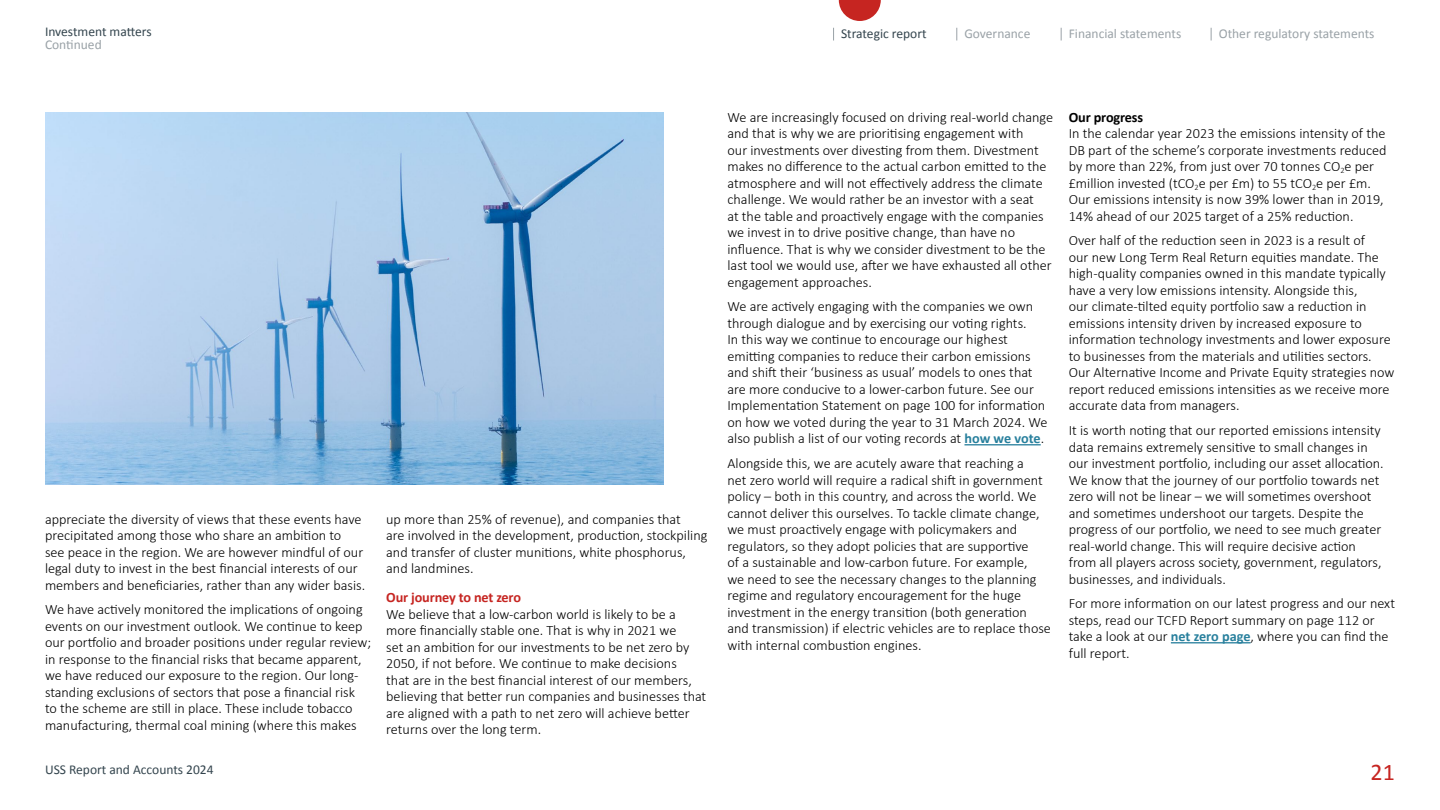
<style>
.page{position:relative;width:1440px;height:810px;background:#fff}
.page>*{position:absolute;margin:0;border:0;box-sizing:border-box;transform-origin:0 0}
.t1{font:24px "Calibri";color:#c62521}
.t2{font:300 14.25px/16.5px "Calibri";color:#000}
.t3{font:700 14.25px "Calibri";letter-spacing:-.01em;color:#c62521}
.t4{font:700 14.25px "Calibri";letter-spacing:-.01em;color:#000}
.t5{font:13.5px "Calibri";color:#9aa2a7}
.t6{font:13.5px "Calibri";color:#34454e}
.s1{font-weight:700;color:#28809d}
</style>
<div class="page">
<img style="left:45px;top:112px;width:618px;height:372px">
<svg style="left:833px;top:28px;width:1px;height:12px"></svg>
<svg style="left:957px;top:28px;width:1px;height:12px"></svg>
<svg style="left:1061px;top:28px;width:1px;height:12px"></svg>
<svg style="left:1211px;top:28px;width:1px;height:12px"></svg>
<svg style="left:839px;top:0;width:42px;height:21px"></svg>
<hr style="left:964px;top:444px;width:77px;height:1px;background:#28809d">
<hr style="left:1171px;top:642px;width:80px;height:1px;background:#28809d">
<p class="t6" style="left:45px;top:23px;width:108px">Investment matters</p>
<p class="t6" style="left:841px;top:25px;width:87px">Strategic report</p>
<p class="t5" style="left:964px;top:25px;width:68px">Governance</p>
<p class="t5" style="left:1069px;top:25px;width:114px">Financial statements</p>
<p class="t5" style="left:1219px;top:25px;width:157px">Other regulatory statements</p>
<p class="t5" style="left:45px;top:36px;width:58px">Continued</p>
<p class="t2" style="left:45px;top:510px;width:322px">appreciate the diversity of views that these events have precipitated among those who share an ambition to<br>see peace in the region. We are however mindful of our legal duty to invest in the best financial interests of our members and beneficiaries, rather than any wider basis.</p>
<p class="t2" style="left:45px;top:601px;width:328px">We have actively monitored the implications of ongoing events on our investment outlook. We continue to keep our portfolio and broader positions under regular review; in response to the financial risks that became apparent, we have reduced our exposure to the region. Our long&shy;standing exclusions of sectors that pose a financial risk<br>to the scheme are still in place. These include tobacco manufacturing, thermal coal mining (where this makes</p>
<p class="t6" style="left:45px;top:761px;width:170px">USS Report and Accounts 2024</p>
<p class="t2" style="left:386px;top:510px;width:323px">up more than 25% of revenue), and companies that<br>are involved in the development, production, stockpiling and transfer of cluster munitions, white phosphorus, and landmines.</p>
<p class="t3" style="left:386px;top:589px;width:136px">Our journey to net zero</p>
<p class="t2" style="left:386px;top:606px;width:322px">We believe that a low-carbon world is likely to be a more financially stable one. That is why in 2021 we<br>set an ambition for our investments to be net zero by 2050, if not before. We continue to make decisions<br>that are in the best financial interest of our members, believing that better run companies and businesses that are aligned with a path to net zero will achieve better returns over the long term.</p>
<p class="t2" style="left:728px;top:108px;width:327px">We are increasingly focused on driving real-world change and that is why we are prioritising engagement with<br>our investments over divesting from them. Divestment makes no difference to the actual carbon emitted to the atmosphere and will not effectively address the climate challenge. We would rather be an investor with a seat<br>at the table and proactively engage with the companies we invest in to drive positive change, than have no influence. That is why we consider divestment to be the last tool we would use, after we have exhausted all other engagement approaches.</p>
<p class="t2" style="left:728px;top:298px;width:322px">We are actively engaging with the companies we own through dialogue and by exercising our voting rights.<br>In this way we continue to encourage our highest emitting companies to reduce their carbon emissions and shift their ‘business as usual’ models to ones that are more conducive to a lower-carbon future. See our Implementation Statement on page 100 for information on how we voted during the year to 31 March 2024. We also publish a list of our voting records at <span class="s1">how we vote</span>.</p>
<p class="t2" style="left:728px;top:455px;width:325px">Alongside this, we are acutely aware that reaching a<br>net zero world will require a radical shift in government policy – both in this country, and across the world. We cannot deliver this ourselves. To tackle climate change, we must proactively engage with policymakers and regulators, so they adopt policies that are supportive<br>of a sustainable and low-carbon future. For example,<br>we need to see the necessary changes to the planning regime and regulatory encouragement for the huge investment in the energy transition (both generation and transmission) if electric vehicles are to replace those with internal combustion engines.</p>
<p class="t4" style="left:1069px;top:108px;width:76px">Our progress</p>
<p class="t2" style="left:1069px;top:125px;width:319px">In the calendar year 2023 the emissions intensity of the DB part of the scheme’s corporate investments reduced by more than 22%, from just over 70 tonnes CO<sub>2</sub>e per £million invested (tCO<sub>2</sub>e per £m) to 55 tCO<sub>2</sub>e per £m.<br>Our emissions intensity is now 39% lower than in 2019, 14% ahead of our 2025 target of a 25% reduction.</p>
<p class="t2" style="left:1069px;top:232px;width:327px">Over half of the reduction seen in 2023 is a result of<br>our new Long Term Real Return equities mandate. The high-quality companies owned in this mandate typically have a very low emissions intensity. Alongside this,<br>our climate-tilted equity portfolio saw a reduction in emissions intensity driven by increased exposure to information technology investments and lower exposure to businesses from the materials and utilities sectors.<br>Our Alternative Income and Private Equity strategies now report reduced emissions intensities as we receive more accurate data from managers.</p>
<p class="t2" style="left:1069px;top:422px;width:317px">It is worth noting that our reported emissions intensity data remains extremely sensitive to small changes in our investment portfolio, including our asset allocation.<br>We know that the journey of our portfolio towards net zero will not be linear – we will sometimes overshoot and sometimes undershoot our targets. Despite the progress of our portfolio, we need to see much greater real-world change. This will require decisive action from all players across society, government, regulators, businesses, and individuals.</p>
<p class="t2" style="left:1069px;top:595px;width:328px">For more information on our latest progress and our next steps, read our TCFD Report summary on page 112 or take a look at our <span class="s1">net zero page</span>, where you can find the full report.</p>
<h1 class="t1" style="left:1371px;top:757px;width:26px">21</h1>
</div>
